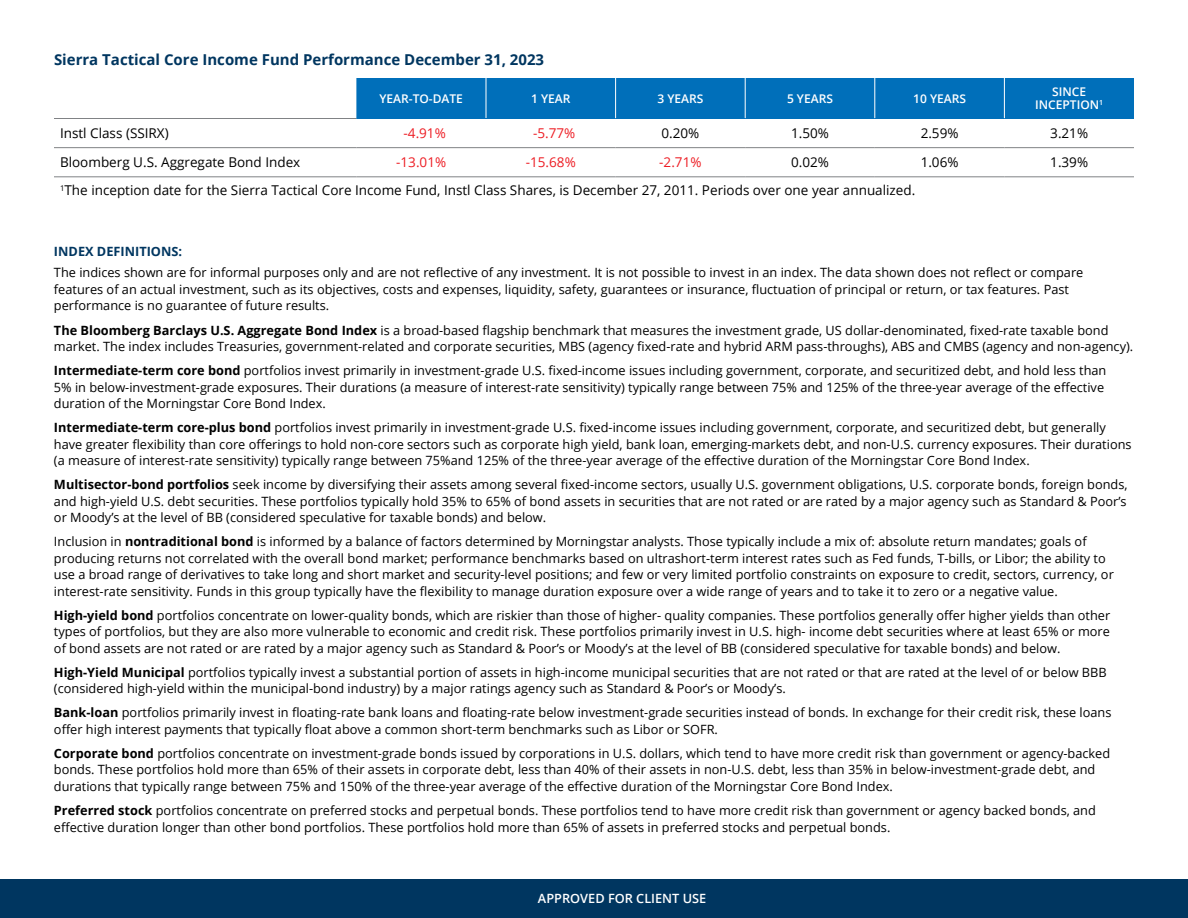
<style>
.page{position:relative;width:1188px;height:918px;background:#fff}
.page>*{position:absolute;margin:0;border:0;box-sizing:border-box;transform-origin:0 0}
.t1{font:700 15px "Open Sans";color:#003660}
.t2{font:13.5px "Open Sans";color:#000}
.t3{font:13.5px "Open Sans";color:#ed1d24}
.t4{font:12.75px/16.5px "Open Sans";color:#000}
.t5{font:600 12.75px "Open Sans";color:#fff}
.t6{font:700 12.75px "Open Sans";color:#003660}
.t7{font:600 12px/13.5px "Open Sans";color:#fff;text-align:center}
.s1{font-weight:700}
</style>
<div class="page">
<div style="left:0;top:880px;width:1188px;height:38px;background:#003660"></div>
<div style="left:356px;top:78px;width:778px;height:40px;background:#006fba"></div>
<hr style="left:54px;top:118px;width:302px;height:1px;background:#808285">
<hr style="left:54px;top:147px;width:302px;height:1px;background:#808285">
<hr style="left:356px;top:147px;width:130px;height:1px;background:#808285">
<hr style="left:486px;top:147px;width:130px;height:1px;background:#808285">
<hr style="left:616px;top:147px;width:129px;height:1px;background:#808285">
<hr style="left:745px;top:147px;width:130px;height:1px;background:#808285">
<hr style="left:875px;top:147px;width:129px;height:1px;background:#808285">
<hr style="left:1004px;top:147px;width:130px;height:1px;background:#808285">
<hr style="left:54px;top:177px;width:302px;height:1px;background:#808285">
<hr style="left:356px;top:177px;width:130px;height:1px;background:#808285">
<hr style="left:486px;top:177px;width:130px;height:1px;background:#808285">
<hr style="left:616px;top:177px;width:129px;height:1px;background:#808285">
<hr style="left:745px;top:177px;width:130px;height:1px;background:#808285">
<hr style="left:875px;top:177px;width:129px;height:1px;background:#808285">
<hr style="left:1004px;top:177px;width:130px;height:1px;background:#808285">
<hr style="left:486px;top:78px;width:1px;height:40px;background:#fff">
<hr style="left:615px;top:78px;width:1px;height:40px;background:#fff">
<hr style="left:745px;top:78px;width:1px;height:40px;background:#fff">
<hr style="left:875px;top:78px;width:1px;height:40px;background:#fff">
<hr style="left:1004px;top:78px;width:1px;height:40px;background:#fff">
<hr style="left:356px;top:118px;width:130px;height:1px;background:#006fba">
<hr style="left:486px;top:118px;width:130px;height:1px;background:#006fba">
<hr style="left:616px;top:118px;width:129px;height:1px;background:#006fba">
<hr style="left:745px;top:118px;width:130px;height:1px;background:#006fba">
<hr style="left:875px;top:118px;width:129px;height:1px;background:#006fba">
<hr style="left:1004px;top:118px;width:130px;height:1px;background:#006fba">
<p class="t1" style="left:54px;top:49px;width:492px">Sierra Tactical Core Income Fund Performance December 31, 2023</p>
<p class="t7" style="left:379px;top:91px;width:85px">YEAR-TO-DATE</p>
<p class="t7" style="left:531px;top:91px;width:41px">1 YEAR</p>
<p class="t7" style="left:657px;top:91px;width:47px">3 YEARS</p>
<p class="t7" style="left:787px;top:91px;width:47px">5 YEARS</p>
<p class="t7" style="left:913px;top:91px;width:54px">10 YEARS</p>
<p class="t7" style="left:1035px;top:85px;width:70px">SINCE<br>INCEPTION<sup>1</sup></p>
<p class="t2" style="left:60px;top:124px;width:110px">Instl Class (SSIRX)</p>
<p class="t3" style="left:404px;top:124px;width:44px">-4.91%</p>
<p class="t3" style="left:533px;top:124px;width:44px">-5.77%</p>
<p class="t2" style="left:661px;top:124px;width:39px">0.20%</p>
<p class="t2" style="left:791px;top:124px;width:39px">1.50%</p>
<p class="t2" style="left:921px;top:124px;width:39px">2.59%</p>
<p class="t2" style="left:1050px;top:124px;width:39px">3.21%</p>
<p class="t2" style="left:60px;top:153px;width:242px">Bloomberg U.S. Aggregate Bond Index</p>
<p class="t3" style="left:396px;top:153px;width:51px">-13.01%</p>
<p class="t3" style="left:526px;top:153px;width:51px">-15.68%</p>
<p class="t3" style="left:659px;top:153px;width:44px">-2.71%</p>
<p class="t2" style="left:791px;top:153px;width:39px">0.02%</p>
<p class="t2" style="left:921px;top:153px;width:39px">1.06%</p>
<p class="t2" style="left:1050px;top:153px;width:39px">1.39%</p>
<p class="t2" style="left:60px;top:181px;width:857px"><sup>1</sup>The inception date for the Sierra Tactical Core Income Fund, Instl Class Shares, is December 27, 2011. Periods over one year annualized.</p>
<p class="t6" style="left:54px;top:242px;width:130px">INDEX DEFINITIONS:</p>
<p class="t4" style="left:54px;top:264px;width:1031px">The indices shown are for informal purposes only and are not reflective of any investment. It is not possible to invest in an index. The data shown does not reflect or compare features of an actual investment, such as its objectives, costs and expenses, liquidity, safety, guarantees or insurance, fluctuation of principal or return, or tax features. Past performance is no guarantee of future results.</p>
<p class="t4" style="left:54px;top:321px;width:1081px"><span class="s1">The Bloomberg Barclays U.S. Aggregate Bond Index</span> is a broad-based flagship benchmark that measures the investment grade, US dollar-denominated, fixed-rate taxable bond market. The index includes Treasuries, government-related and corporate securities, MBS (agency fixed-rate and hybrid ARM pass-throughs), ABS and CMBS (agency and non-agency).</p>
<p class="t4" style="left:54px;top:362px;width:1054px"><span class="s1">Intermediate-term core bond</span> portfolios invest primarily in investment-grade U.S. fixed-income issues including government, corporate, and securitized debt, and hold less than<br>5% in below-investment-grade exposures. Their durations (a measure of interest-rate sensitivity) typically range between 75% and 125% of the three-year average of the effective duration of the Morningstar Core Bond Index.</p>
<p class="t4" style="left:54px;top:419px;width:1079px"><span class="s1">Intermediate-term core-plus bond</span> portfolios invest primarily in investment-grade U.S. fixed-income issues including government, corporate, and securitized debt, but generally have greater flexibility than core offerings to hold non-core sectors such as corporate high yield, bank loan, emerging-markets debt, and non-U.S. currency exposures. Their durations (a measure of interest-rate sensitivity) typically range between 75%and 125% of the three-year average of the effective duration of the Morningstar Core Bond Index.</p>
<p class="t4" style="left:54px;top:476px;width:1075px;text-align:justify"><span class="s1">Multisector-bond portfolios</span> seek income by diversifying their assets among several fixed-income sectors, usually U.S. government obligations, U.S. corporate bonds, foreign bonds, and high-yield U.S. debt securities. These portfolios typically hold 35% to 65% of bond assets in securities that are not rated or are rated by a major agency such as Standard &amp; Poor’s or Moody’s at the level of BB (considered speculative for taxable bonds) and below.</p>
<p class="t4" style="left:54px;top:533px;width:1061px">Inclusion in <span class="s1">nontraditional bond</span> is informed by a balance of factors determined by Morningstar analysts. Those typically include a mix of: absolute return mandates; goals of producing returns not correlated with the overall bond market; performance benchmarks based on ultrashort-term interest rates such as Fed funds, T-bills, or Libor; the ability to use a broad range of derivatives to take long and short market and security-level positions; and few or very limited portfolio constraints on exposure to credit, sectors, currency, or interest-rate sensitivity. Funds in this group typically have the flexibility to manage duration exposure over a wide range of years and to take it to zero or a negative value.</p>
<p class="t4" style="left:54px;top:607px;width:1058px;text-align:justify"><span class="s1">High-yield bond</span> portfolios concentrate on lower-quality bonds, which are riskier than those of higher- quality companies. These portfolios generally offer higher yields than other types of portfolios, but they are also more vulnerable to economic and credit risk. These portfolios primarily invest in U.S. high- income debt securities where at least 65% or more of bond assets are not rated or are rated by a major agency such as Standard &amp; Poor’s or Moody’s at the level of BB (considered speculative for taxable bonds) and below.</p>
<p class="t4" style="left:54px;top:664px;width:1054px"><span class="s1">High-Yield Municipal</span> portfolios typically invest a substantial portion of assets in high-income municipal securities that are not rated or that are rated at the level of or below BBB (considered high-yield within the municipal-bond industry) by a major ratings agency such as Standard &amp; Poor’s or Moody’s.</p>
<p class="t4" style="left:54px;top:704px;width:1059px"><span class="s1">Bank-loan</span> portfolios primarily invest in floating-rate bank loans and floating-rate below investment-grade securities instead of bonds. In exchange for their credit risk, these loans offer high interest payments that typically float above a common short-term benchmarks such as Libor or SOFR.</p>
<p class="t4" style="left:54px;top:745px;width:1058px"><span class="s1">Corporate bond</span> portfolios concentrate on investment-grade bonds issued by corporations in U.S. dollars, which tend to have more credit risk than government or agency-backed bonds. These portfolios hold more than 65% of their assets in corporate debt, less than 40% of their assets in non-U.S. debt, less than 35% in below-investment-grade debt, and durations that typically range between 75% and 150% of the three-year average of the effective duration of the Morningstar Core Bond Index.</p>
<p class="t4" style="left:54px;top:802px;width:1043px"><span class="s1">Preferred stock</span> portfolios concentrate on preferred stocks and perpetual bonds. These portfolios tend to have more credit risk than government or agency backed bonds, and effective duration longer than other bond portfolios. These portfolios hold more than 65% of assets in preferred stocks and perpetual bonds.</p>
<p class="t5" style="left:538px;top:889px;width:170px">APPROVED FOR CLIENT USE</p>
</div>
